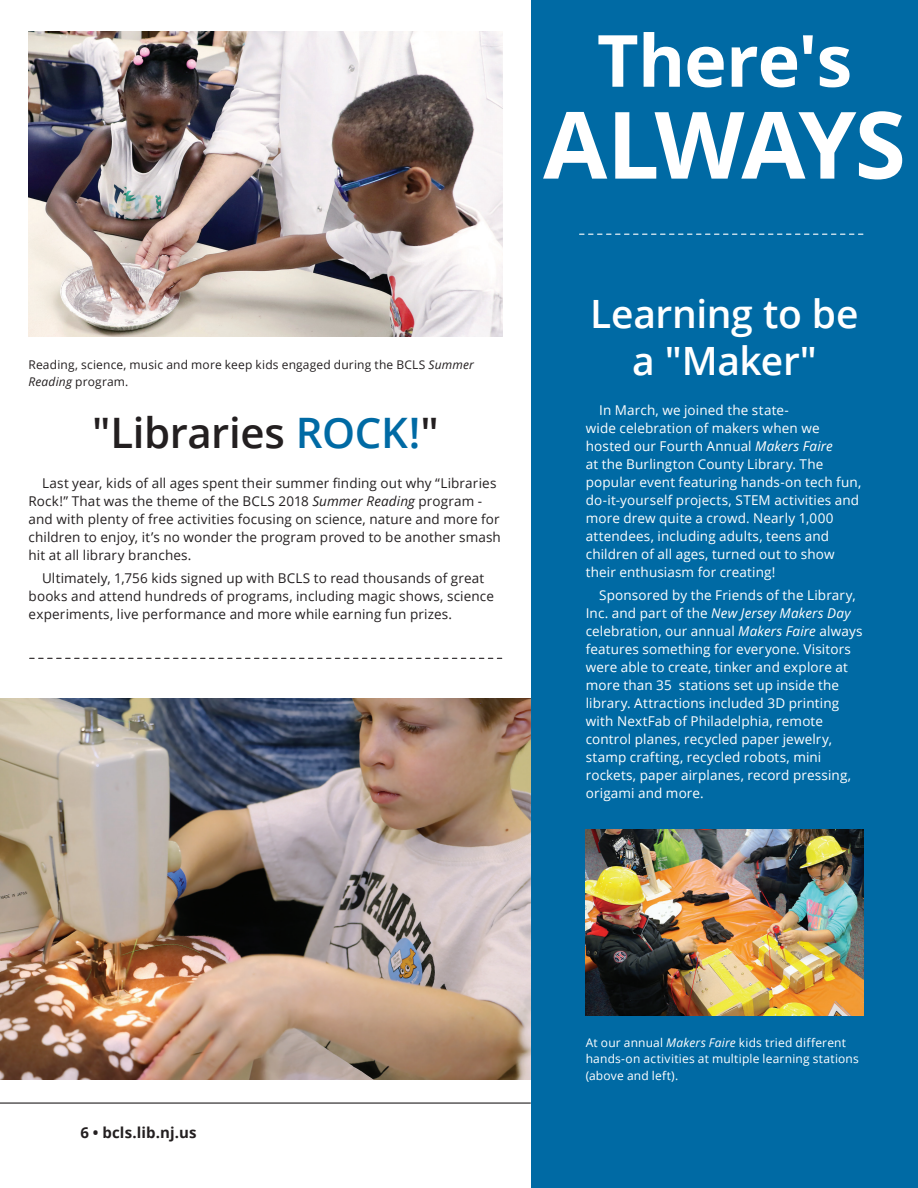
<style>
.page{position:relative;width:918px;height:1188px;background:#fff}
.page>*{position:absolute;margin:0;border:0;box-sizing:border-box;transform-origin:0 0}
.t1{font:700 93px "Open Sans";letter-spacing:-.035em;color:#fff}
.t2{font:700 72px "Open Sans";letter-spacing:-.01em;color:#fff}
.t3{font:600 42px "Open Sans";letter-spacing:-.01em;color:#231f20}
.t4{font:600 39px/46.8px "Open Sans";letter-spacing:-.01em;color:#fff;text-align:center}
.t5{font:700 15px "Open Sans";letter-spacing:.005em;color:#231f20}
.t6{font:13.5px/18px "Open Sans";letter-spacing:.01em;color:#fff}
.t7{font:13.5px/18px "Open Sans";letter-spacing:.01em;color:#231f20}
.t8{font:12px/16.5px "Open Sans";letter-spacing:.015em;color:#fff}
.t9{font:12px/16.5px "Open Sans";letter-spacing:.015em;color:#231f20}
.s1{font-style:italic}
.s2{color:#006aa4}
</style>
<div class="page">
<div style="left:531px;top:0;width:387px;height:1188px;background:#006aa4"></div>
<hr style="left:0;top:1102px;width:530px;height:2px;background:#231f20">
<img style="left:585px;top:830px;width:279px;height:185px">
<img style="left:0;top:698px;width:531px;height:381px">
<img style="left:29px;top:32px;width:474px;height:304px">
<svg style="left:30px;top:658px;width:472px;height:1px"></svg>
<svg style="left:580px;top:234px;width:283px;height:1px"></svg>
<h2 class="t2" style="left:597px;top:10px;width:257px">There's</h2>
<h1 class="t1" style="left:543px;top:79px;width:364px">ALWAYS</h1>
<p class="t9" style="left:29px;top:356px;width:447px">Reading, science, music and more keep kids engaged during the BCLS <span class="s1">Summer<br>Reading</span> program.</p>
<h3 class="t3" style="left:92px;top:404px;width:348px">"Libraries <span class="s2">ROCK!</span>"</h3>
<p class="t7" style="left:29px;top:474px;width:474px;text-indent:14px">Last year, kids of all ages spent their summer finding out why “Libraries Rock!” That was the theme of the BCLS 2018 <span class="s1">Summer Reading</span> program - and with plenty of free activities focusing on science, nature and more for children to enjoy, it’s no wonder the program proved to be another smash hit at all library branches.</p>
<p class="t7" style="left:29px;top:569px;width:467px;text-indent:14px">Ultimately, 1,756 kids signed up with BCLS to read thousands of great books and attend hundreds of programs, including magic shows, science experiments, live performance and more while earning fun prizes.</p>
<h3 class="t4" style="left:590px;top:290px;width:270px">Learning to be a "Maker"</h3>
<p class="t6" style="left:586px;top:401px;width:277px;text-indent:14px">In March, we joined the state-<br>wide celebration of makers when we hosted our Fourth Annual <span class="s1">Makers Faire<br></span>at the Burlington County Library. The popular event featuring hands-on tech fun, do-it-yourself projects, STEM activities and more drew quite a crowd. Nearly 1,000 attendees, including adults, teens and children of all ages, turned out to show their enthusiasm for creating!</p>
<p class="t6" style="left:586px;top:585px;width:278px;text-indent:14px">Sponsored by the Friends of the Library, Inc. and part of the <span class="s1">New Jersey Makers Day </span>celebration, our annual <span class="s1">Makers Faire</span> always features something for everyone. Visitors were able to create, tinker and explore at more than 35 stations set up inside the library. Attractions included 3D printing with NextFab of Philadelphia, remote control planes, recycled paper jewelry, stamp crafting, recycled robots, mini rockets, paper airplanes, record pressing, origami and more.</p>
<p class="t5" style="left:80px;top:1122px;width:118px">6 • bcls.lib.nj.us</p>
<p class="t8" style="left:586px;top:1034px;width:275px">At our annual <span class="s1">Makers Faire</span> kids tried different hands-on activities at multiple learning stations (above and left).</p>
</div>
